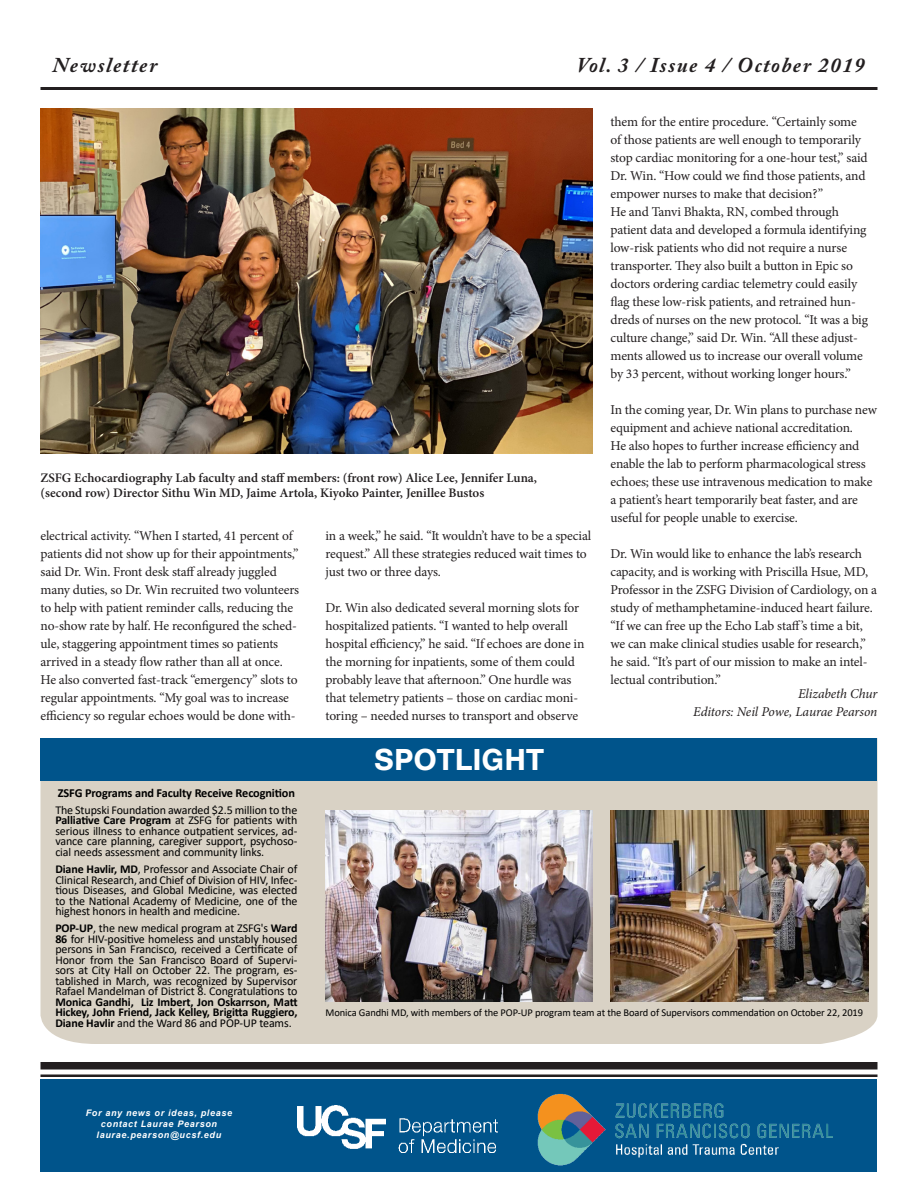
<style>
.page{position:relative;width:918px;height:1188px;background:#fff}
.page>*{position:absolute;margin:0;border:0;box-sizing:border-box;transform-origin:0 0}
.t1{font:700 31.5px "Nimbus San";color:#fff}
.t2{font:italic 700 21px "Adobe Caslon Pro";letter-spacing:.075em;color:#231f20}
.Body_Text{font:13.5px/18px "Minion Pro";letter-spacing:-.01em;color:#231f20}
.Body_Text-2{font:italic 13.5px "Minion Pro";letter-spacing:-.01em;color:#231f20}
.t3{font:600 13.05px "Minion Pro";color:#231f20}
.Boxtype{font:700 12.3px "Calibri";letter-spacing:-.01em;color:#000}
.Boxtype-2{font:12px/10.5px "Calibri";letter-spacing:-.01em;color:#000;text-align:justify}
.Boxtype-3{font:10.5px "Calibri";letter-spacing:-.01em;color:#000}
.t4{font:italic 700 9px/10.8px "Arial";letter-spacing:.075em;color:#fff;text-align:center}
.s1{font-weight:700}
</style>
<div class="page">
<div style="left:40px;top:1062px;width:838px;height:8px;background:#231f20"></div>
<hr style="left:40px;top:1074px;width:838px;height:3px;background:#231f20">
<div style="left:40px;top:1079px;width:838px;height:93px;background:#00548b"></div>
<img style="left:484px;top:1093px;width:348px;height:73px">
<img style="left:298px;top:1106px;width:199px;height:46px">
<hr style="left:40px;top:87px;width:838px;height:3px;background:#231f20">
<img style="left:41px;top:108px;width:551px;height:345px">
<div style="left:40px;top:781px;width:838px;height:263px;background:#d9d2c5"></div>
<div style="left:40px;top:738px;width:838px;height:43px;background:#00548b"></div>
<img style="left:326px;top:810px;width:266px;height:192px">
<img style="left:610px;top:810px;width:258px;height:192px">
<p class="t2" style="left:53px;top:52px;width:106px">Newsletter</p>
<p class="t2" style="left:577px;top:52px;width:290px">Vol. 3 / Issue 4 / October 2019</p>
<p class="t3" style="left:40px;top:469px;width:498px">ZSFG Echocardiography Lab faculty and staff members: (front row) Alice Lee, Jennifer Luna,</p>
<p class="t3" style="left:40px;top:484px;width:445px">(second row) Director Sithu Win MD, Jaime Artola, Kiyoko Painter, Jenillee Bustos</p>
<p class="Body_Text" style="left:40px;top:527px;width:260px">electrical activity. “When I started, 41 percent of patients did not show up for their appointments,” said Dr. Win. Front desk staff already juggled many duties, so Dr. Win recruited two volunteers to help with patient reminder calls, reducing the no-show rate by half. He reconfigured the sched&shy;ule, staggering appointment times so patients arrived in a steady flow rather than all at once.<br>He also converted fast-track “emergency” slots to regular appointments. “My goal was to increase efficiency so regular echoes would be done with-</p>
<p class="Body_Text" style="left:326px;top:527px;width:267px">in a week,” he said. “It wouldn’t have to be a special request.” All these strategies reduced wait times to just two or three days.</p>
<p class="Body_Text" style="left:326px;top:599px;width:260px">Dr. Win also dedicated several morning slots for hospitalized patients. “I wanted to help overall hospital efficiency,” he said. “If echoes are done in the morning for inpatients, some of them could probably leave that afternoon.” One hurdle was that telemetry patients – those on cardiac moni&shy;toring – needed nurses to transport and observe</p>
<p class="t1" style="left:374px;top:742px;width:171px">SPOTLIGHT</p>
<p class="Body_Text" style="left:610px;top:113px;width:259px">them for the entire procedure. “Certainly some of those patients are well enough to temporarily stop cardiac monitoring for a one-hour test,” said Dr. Win. “How could we find those patients, and empower nurses to make that decision?”</p>
<p class="Body_Text" style="left:610px;top:203px;width:259px">He and Tanvi Bhakta, RN, combed through patient data and developed a formula identifying low-risk patients who did not require a nurse transporter. They also built a button in Epic so doctors ordering cardiac telemetry could easily flag these low-risk patients, and retrained hun&shy;dreds of nurses on the new protocol. “It was a big culture change,” said Dr. Win. “All these adjust&shy;ments allowed us to increase our overall volume by 33 percent, without working longer hours.”</p>
<p class="Body_Text" style="left:610px;top:401px;width:268px">In the coming year, Dr. Win plans to purchase new equipment and achieve national accreditation.<br>He also hopes to further increase efficiency and enable the lab to perform pharmacological stress echoes; these use intravenous medication to make a patient’s heart temporarily beat faster, and are useful for people unable to exercise.</p>
<p class="Body_Text" style="left:610px;top:545px;width:268px">Dr. Win would like to enhance the lab’s research capacity, and is working with Priscilla Hsue, MD, Professor in the ZSFG Division of Cardiology, on a study of methamphetamine-induced heart failure. “If we can free up the Echo Lab staff’s time a bit, we can make clinical studies usable for research,” he said. “It’s part of our mission to make an intel&shy;lectual contribution.”</p>
<p class="Body_Text-2" style="left:798px;top:684px;width:81px">Elizabeth Chur</p>
<p class="Body_Text-2" style="left:693px;top:702px;width:186px">Editors: Neil Powe, Laurae Pearson</p>
<p class="Boxtype" style="left:58px;top:784px;width:239px">ZSFG Programs and Faculty Receive Recognition</p>
<p class="Boxtype-2" style="left:55px;top:804px;width:244px">The Stupski Foundation awarded $2.5 million to the <span class="s1">Palliative Care Program</span> at ZSFG for patients with serious illness to enhance outpatient services, ad&shy;vance care planning, caregiver support, psychoso&shy;cial needs assessment and community links.</p>
<p class="Boxtype-2" style="left:55px;top:864px;width:244px"><span class="s1">Diane Havlir, MD</span>, Professor and Associate Chair of Clinical Research, and Chief of Division of HIV, Infec&shy;tious Diseases, and Global Medicine, was elected to the National Academy of Medicine, one of the highest honors in health and medicine.</p>
<p class="Boxtype-2" style="left:55px;top:923px;width:244px"><span class="s1">POP-UP</span>, the new medical program at ZSFG's <span class="s1">Ward 86</span> for HIV-positive homeless and unstably housed persons in San Francisco, received a Certificate of Honor from the San Francisco Board of Supervi&shy;sors at City Hall on October 22. The program, es&shy;tablished in March, was recognized by Supervisor Rafael Mandelman of District 8. Congratulations to <span class="s1">Monica Gandhi, Liz Imbert, Jon Oskarrson, Matt Hickey, John Friend, Jack Kelley, Brigitta Ruggiero, Diane Havlir</span> and the Ward 86 and POP-UP teams.</p>
<p class="Boxtype-3" style="left:326px;top:1005px;width:539px">Monica Gandhi MD, with members of the POP-UP program team at the Board of Supervisors commendation on October 22, 2019</p>
<p class="t4" style="left:86px;top:1108px;width:148px">For any news or ideas, please contact Laurae Pearson laurae.pearson@ucsf.edu</p>
</div>
